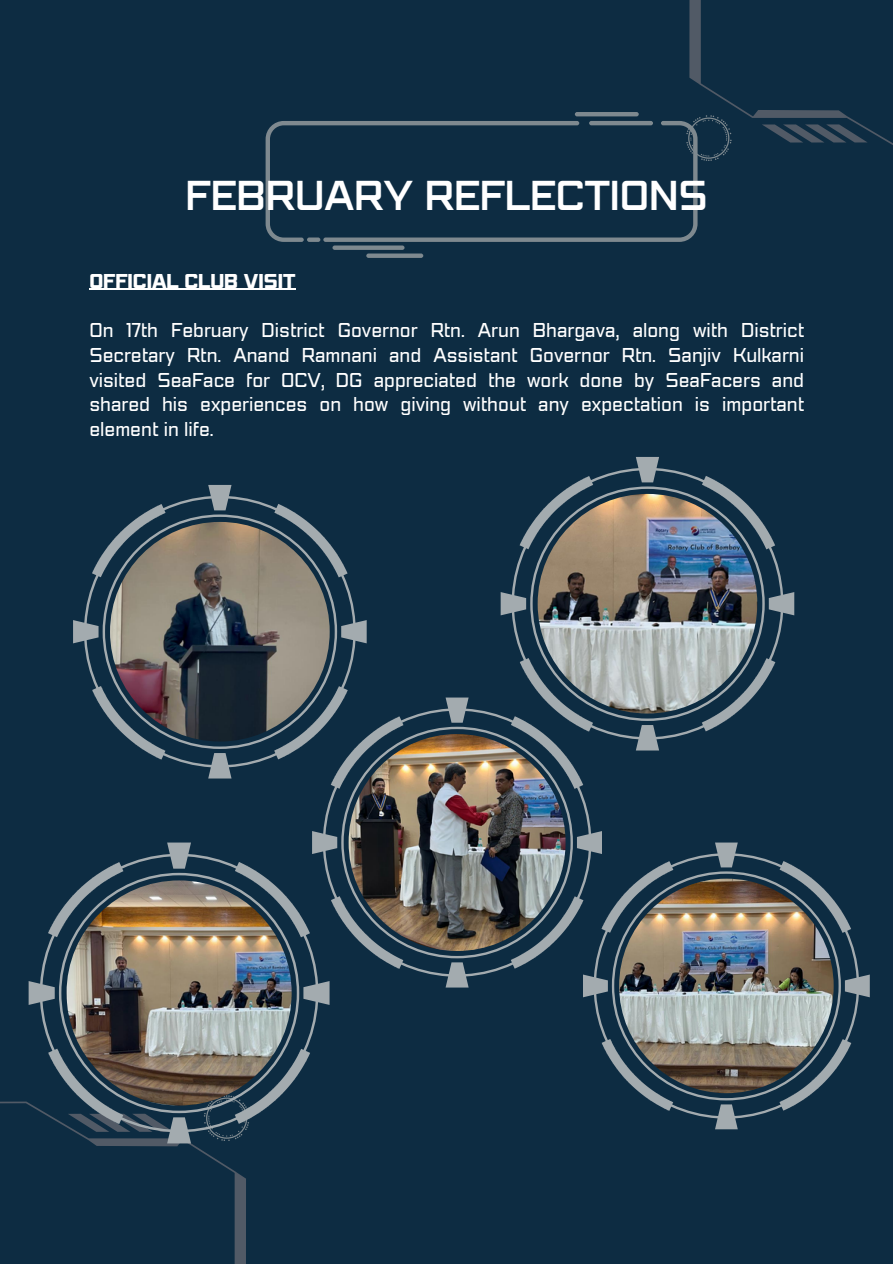
<style>
.page{position:relative;width:893px;height:1264px;background:#fff}
.page>*{position:absolute;margin:0;border:0;box-sizing:border-box;transform-origin:0 0}
.t1{font:500 37.5px "Pattanakarn";color:#fff}
.t2{font:18px/24.8px "Pattanakarn Regular Wd 4";color:#fff;text-align:justify}
.t3{font:18px "Pattanakarn Bold Wd 4";color:#fff}
</style>
<div class="page">
<div style="left:0;top:0;width:892px;height:1263px;background:#0d2c42"></div>
<svg style="left:689px;top:0;width:203px;height:161px"></svg>
<svg style="left:0;top:1101px;width:246px;height:162px"></svg>
<svg style="left:73px;top:485px;width:293px;height:293px"></svg>
<img style="left:110px;top:522px;width:219px;height:219px;border-radius:50%">
<hr style="left:574px;top:112px;width:64px;height:4px;background:#7e898f;border-radius:2px">
<div style="left:332px;top:245px;width:72px;height:5px;background:#7e898f;border-radius:2px"></div>
<div style="left:366px;top:253px;width:57px;height:5px;background:#7e898f;border-radius:2px"></div>
<svg style="left:265px;top:121px;width:58px;height:121px"></svg>
<svg style="left:323px;top:121px;width:374px;height:121px"></svg>
<svg style="left:500px;top:457px;width:294px;height:293px"></svg>
<img style="left:537px;top:494px;width:220px;height:219px;border-radius:50%">
<svg style="left:312px;top:697px;width:290px;height:290px"></svg>
<img style="left:348px;top:734px;width:217px;height:217px;border-radius:50%">
<svg style="left:583px;top:842px;width:286px;height:287px"></svg>
<img style="left:619px;top:878px;width:214px;height:215px;border-radius:50%">
<svg style="left:29px;top:842px;width:300px;height:301px"></svg>
<img style="left:66px;top:880px;width:225px;height:225px;border-radius:50%">
<hr style="left:89px;top:289px;width:206px;height:1px;background:#fff">
<p class="t1" style="left:185px;top:175px;width:524px">FEBRUARY REFLECTIONS</p>
<p class="t3" style="left:89px;top:271px;width:208px">OFFICIAL CLUB VISIT</p>
<p class="t2" style="left:89px;top:318px;width:716px">On 17th February District Governor Rtn. Arun Bhargava, along with District Secretary Rtn. Anand Ramnani and Assistant Governor Rtn. Sanjiv Kulkarni visited SeaFace for OCV, DG appreciated the work done by SeaFacers and shared his experiences on how giving without any expectation is important element in life.</p>
</div>
